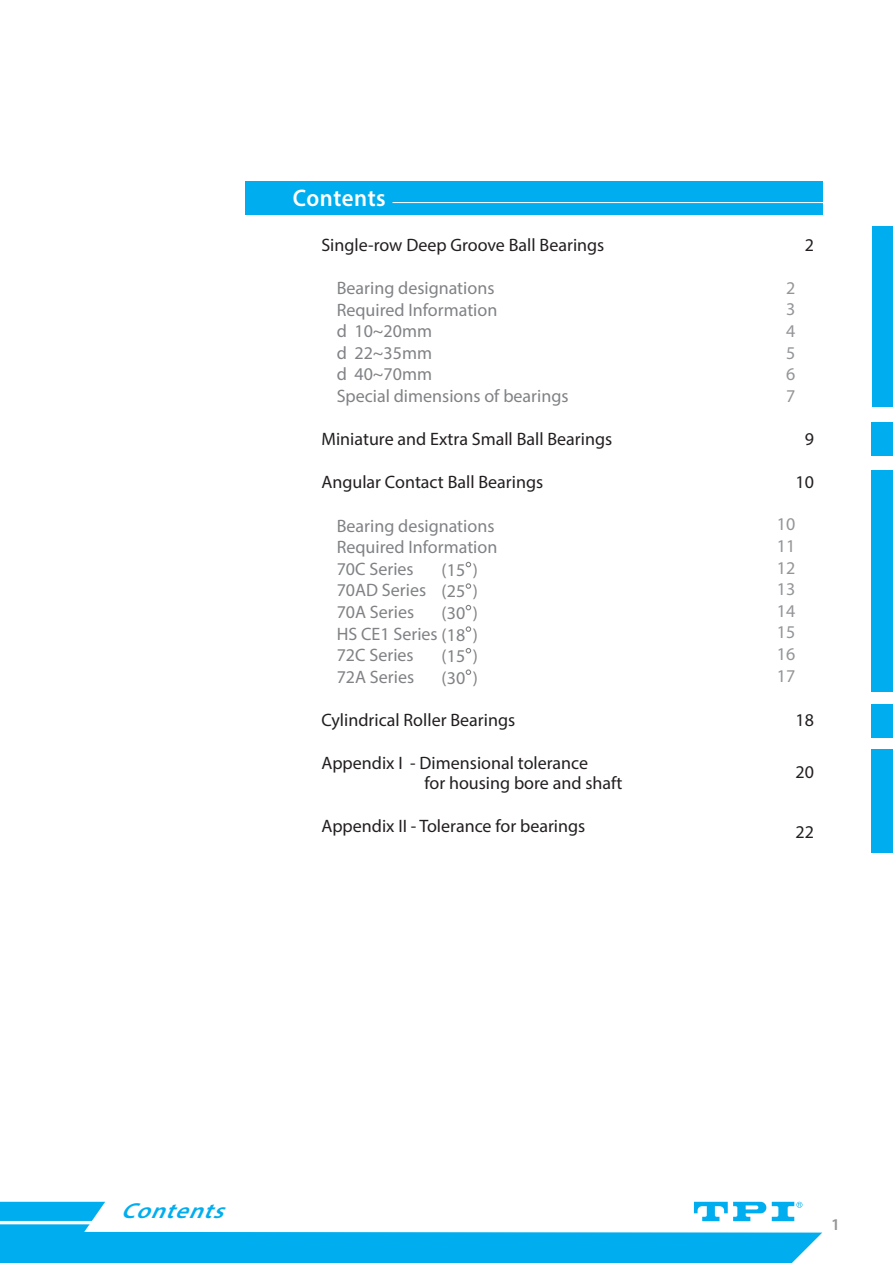
<style>
.page{position:relative;width:893px;height:1263px;background:#fff}
.page>*{position:absolute;margin:0;border:0;box-sizing:border-box;transform-origin:0 0}
.t1{font:600 24px "Myriad Pro";letter-spacing:.02em;color:#fff;scale:.95 1}
.t2{font:italic 600 21.6px "Myriad Pro";color:#00aeef;scale:1.11 1}
.t3{font:18px/19.5px "Myriad Pro";color:#231f20}
.t4{font:18px/21.6px "Myriad Pro";color:#808285}
.t5{font:18px/21.6px "Myriad Pro";color:#939598;text-align:justify}
.t6{font:600 16.5px "Myriad Pro";color:#939598}
</style>
<div class="page">
<div style="left:245px;top:182px;width:577px;height:33px;background:#00aeef"></div>
<div style="left:872px;top:423px;width:21px;height:33px;background:#00aeef"></div>
<div style="left:872px;top:470px;width:21px;height:221px;background:#00aeef"></div>
<div style="left:872px;top:705px;width:21px;height:33px;background:#00aeef"></div>
<div style="left:872px;top:749px;width:21px;height:104px;background:#00aeef"></div>
<hr style="left:392px;top:202px;width:501px;height:1px;background:#fff">
<svg style="left:0;top:1202px;width:822px;height:61px"></svg>
<div style="left:872px;top:227px;width:21px;height:180px;background:#00aeef"></div>
<svg style="left:466px;top:605px;width:5px;height:5px"></svg>
<svg style="left:466px;top:562px;width:5px;height:5px"></svg>
<svg style="left:466px;top:626px;width:5px;height:6px"></svg>
<svg style="left:466px;top:648px;width:5px;height:5px"></svg>
<svg style="left:466px;top:669px;width:5px;height:6px"></svg>
<svg style="left:466px;top:583px;width:5px;height:6px"></svg>
<h1 class="t1" style="left:293px;top:182px;width:99px">Contents</h1>
<p class="t3" style="left:321px;top:235px;width:285px">Single-row Deep Groove Ball Bearings</p>
<p class="t4" style="left:337px;top:277px;width:233px">Bearing designations<br>Required Information<br>d 10~20mm<br>d 22~35mm<br>d 40~70mm<br>Special dimensions of bearings</p>
<p class="t3" style="left:321px;top:429px;width:292px">Miniature and Extra Small Ball Bearings</p>
<p class="t3" style="left:321px;top:472px;width:223px">Angular Contact Ball Bearings</p>
<p class="t4" style="left:337px;top:514px;width:162px">Bearing designations<br>Required Information<br>70C Series<br>70AD Series<br>70A Series<br>HS CE1 Series (18 )<br>72C Series<br>72A Series</p>
<p class="t3" style="left:321px;top:710px;width:195px">Cylindrical Roller Bearings</p>
<p class="t3" style="left:424px;top:753px;width:200px;text-indent:-103px">Appendix I - Dimensional tolerance<br>for housing bore and shaft</p>
<p class="t3" style="left:321px;top:816px;width:265px">Appendix II - Tolerance for bearings</p>
<p class="t4" style="left:442px;top:559px;width:38px;text-align:justify">(15 ) (25 ) (30 )</p>
<p class="t4" style="left:442px;top:645px;width:38px">(15 ) (30 )</p>
<p class="t2" style="left:120px;top:1197px;width:105px">Contents</p>
<p class="t3" style="left:805px;top:235px;width:11px">2</p>
<p class="t5" style="left:786px;top:277px;width:11px">2<br>3<br>4<br>5<br>6<br>7</p>
<p class="t3" style="left:805px;top:429px;width:11px">9</p>
<p class="t3" style="left:795px;top:472px;width:20px">10</p>
<p class="t5" style="left:777px;top:513px;width:20px">10<br>11<br>12<br>13<br>14<br>15<br>16<br>17</p>
<p class="t3" style="left:795px;top:710px;width:20px">18</p>
<p class="t3" style="left:795px;top:762px;width:20px">20</p>
<p class="t3" style="left:795px;top:822px;width:20px">22</p>
<p class="t6" style="left:831px;top:1213px;width:10px">1</p>
</div>
